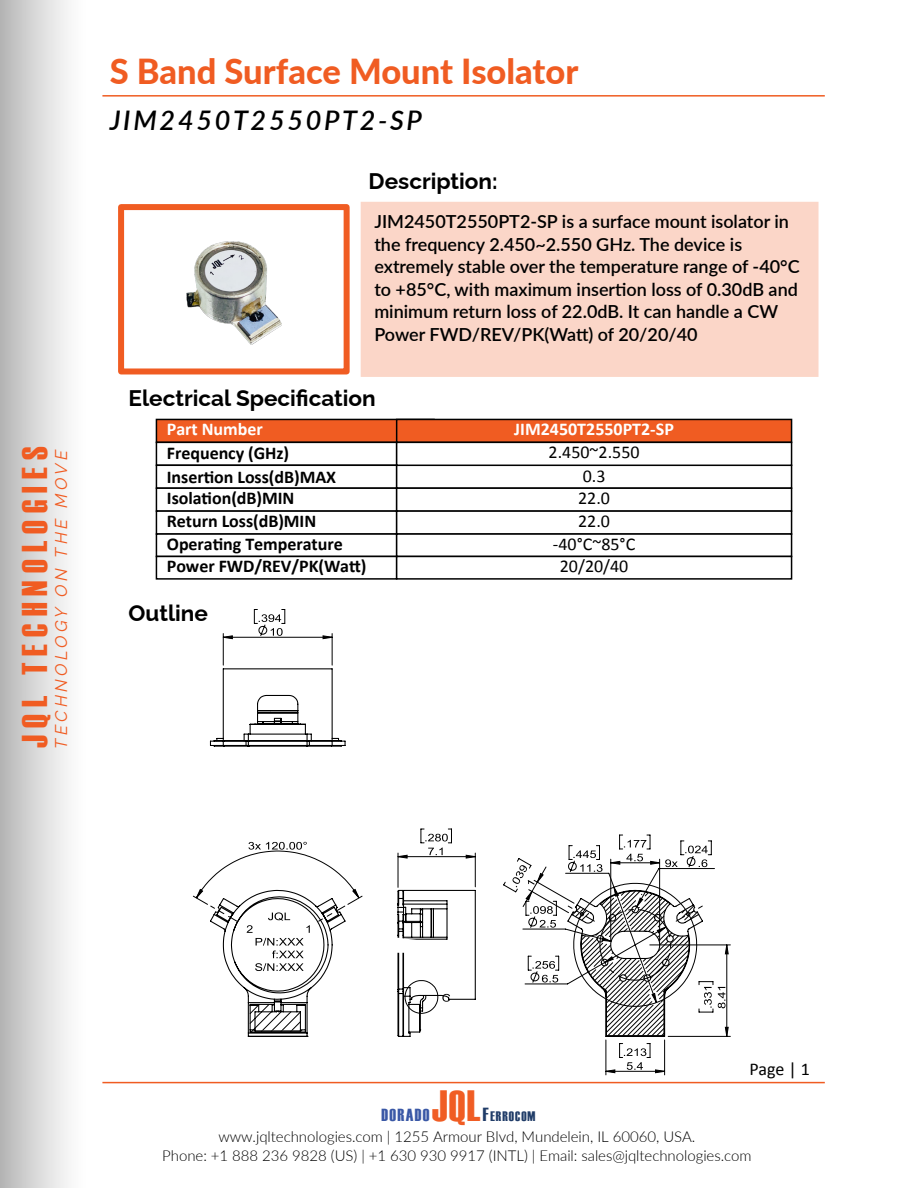
<style>
.page{position:relative;width:918px;height:1188px;background:#fff}
.page>*{position:absolute;margin:0;border:0;box-sizing:border-box;transform-origin:0 0}
.t1{font:43.65px "Haettenschweiler";color:#f05d24}
.t2{font:35.85px "Haettenschweiler";letter-spacing:.2em;color:#f05c22}
.t3{font:800 34.5px "Lato";color:#f05c22}
.t4{font:italic 600 27px "Lato";letter-spacing:.1em;color:#000}
.t5{font:100 22.5px "Raleway";color:#000}
.t6{font:600 18px/22.5px "Lato";color:#000}
.t7{font:700 18px "Calibri";letter-spacing:-.005em;color:#000}
.t8{font:18px/22.6px "Calibri";color:#000}
.t9{font:700 18px "Calibri";color:#fff}
.t10{font:17.4px "Haettenschweiler";letter-spacing:.075em;color:#3a58a6}
.t11{font:italic 17.1px "Raleway";letter-spacing:.2em;color:#f05c22}
.t12{font:300 15px "Lato";letter-spacing:-.005em;color:#000}
.t13{font:13.8px "Haettenschweiler";letter-spacing:.075em;color:#203c68}
.s1{font-size:18.9px}
</style>
<div class="page">
<div style="left:0;top:0;width:87px;height:1188px;background:linear-gradient(to right,#b7b7b7,#fff)"></div>
<hr style="left:102px;top:95px;width:723px;height:2px;background:#f05c22">
<hr style="left:102px;top:1082px;width:723px;height:1px;background:#f05c22">
<hr style="left:332px;top:634px;width:1px;height:31px;background:#000">
<hr style="left:223px;top:634px;width:1px;height:31px;background:#000">
<hr style="left:664px;top:1040px;width:1px;height:35px;background:#000">
<hr style="left:398px;top:853px;width:1px;height:34px;background:#000">
<hr style="left:475px;top:853px;width:1px;height:34px;background:#000">
<hr style="left:668px;top:1036px;width:62px;height:1px;background:#000">
<hr style="left:650px;top:945px;width:80px;height:1px;background:#000">
<svg style="left:222px;top:609px;width:111px;height:31px"></svg>
<svg style="left:605px;top:1043px;width:60px;height:31px"></svg>
<svg style="left:397px;top:829px;width:79px;height:30px"></svg>
<svg style="left:193px;top:842px;width:170px;height:195px"></svg>
<svg style="left:503px;top:840px;width:226px;height:197px"></svg>
<svg style="left:209px;top:668px;width:137px;height:79px"></svg>
<div style="left:361px;top:202px;width:458px;height:175px;background:#fbd6c8"></div>
<div style="left:118px;top:204px;width:232px;height:170px;border:6px solid #f05c22"></div>
<img style="left:186px;top:241px;width:95px;height:104px">
<div style="left:156px;top:419px;width:279px;height:24px;background:#f05c22;border:2px solid #000"></div>
<div style="left:396px;top:419px;width:396px;height:24px;background:#f05c22;border:2px solid #000"></div>
<div style="left:156px;top:442px;width:241px;height:24px;background:#fff;border:2px solid #000"></div>
<div style="left:156px;top:465px;width:241px;height:24px;background:#fff;border:2px solid #000"></div>
<div style="left:396px;top:465px;width:396px;height:24px;background:#fff"></div>
<div style="left:156px;top:487px;width:241px;height:25px;background:#fff;border:2px solid #000"></div>
<div style="left:396px;top:487px;width:396px;height:25px;background:#fff;border:2px solid #000"></div>
<div style="left:156px;top:510px;width:241px;height:25px;background:#fff;border:2px solid #000"></div>
<div style="left:396px;top:510px;width:396px;height:25px;background:#fff;border:2px solid #000"></div>
<div style="left:156px;top:533px;width:241px;height:24px;background:#fff;border:2px solid #000"></div>
<div style="left:396px;top:533px;width:396px;height:24px;background:#fff;border:2px solid #000"></div>
<div style="left:156px;top:556px;width:241px;height:24px;background:#fff;border:2px solid #000"></div>
<div style="left:396px;top:556px;width:396px;height:24px;background:#fff;border:2px solid #000"></div>
<div style="left:396px;top:442px;width:396px;height:24px;background:#fff;border:2px solid #000"></div>
<svg style="left:397px;top:889px;width:79px;height:148px"></svg>
<h2 class="t2" style="left:10px;top:748px;width:303px;rotate:-90deg">JQL TECHNOLOGIES</h2>
<p class="t11" style="left:47px;top:749px;width:300px;rotate:-90deg">TECHNOLOGY ON THE MOVE</p>
<h3 class="t3" style="left:110px;top:46px;width:470px">S Band Surface Mount Isolator</h3>
<h3 class="t4" style="left:110px;top:101px;width:314px">JIM2450T2550PT2-SP</h3>
<p class="t5" style="left:369px;top:163px;width:131px">Description:</p>
<p class="t6" style="left:374px;top:210px;width:427px">JIM2450T2550PT2-SP is a surface mount isolator in the frequency 2.450~2.550 GHz. The device is extremely stable over the temperature range of -40°C to +85°C, with maximum insertion loss of 0.30dB and minimum return loss of 22.0dB. It can handle a CW Power FWD/REV/PK(Watt) of 20/20/40</p>
<p class="t5" style="left:129px;top:380px;width:249px">Electrical Specification</p>
<p class="t9" style="left:167px;top:416px;width:97px">Part Number</p>
<p class="t7" style="left:167px;top:440px;width:124px">Frequency (GHz)</p>
<p class="t9" style="left:514px;top:417px;width:161px">JIM2450T2550PT2-SP</p>
<p class="t8" style="left:549px;top:441px;width:93px">2.450~2.550</p>
<p class="t7" style="left:167px;top:464px;width:171px">Insertion Loss(dB)MAX</p>
<p class="t8" style="left:578px;top:464px;width:33px">0.3<br>22.0<br>22.0</p>
<p class="t7" style="left:167px;top:486px;width:129px">Isolation(dB)MIN</p>
<p class="t7" style="left:167px;top:508px;width:151px">Return Loss(dB)MIN</p>
<p class="t7" style="left:167px;top:531px;width:177px">Operating Temperature</p>
<p class="t8" style="left:553px;top:532px;width:84px;text-align:center">-40°C~85°C<br>20/20/40</p>
<p class="t7" style="left:167px;top:554px;width:201px">Power FWD/REV/PK(Watt)</p>
<p class="t5" style="left:129px;top:595px;width:81px">Outline</p>
<p class="t8" style="left:749px;top:1057px;width:62px">Page | 1</p>
<h1 class="t1" style="left:432px;top:1076px;width:50px">JQL</h1>
<p class="t13" style="left:483px;top:1107px;width:54px"><span class="s1">F</span>ERROCOM</p>
<p class="t12" style="left:162px;top:1145px;width:591px">Phone: +1 888 236 9828 (US) | +1 630 930 9917 (INTL) | Email: sales@jqltechnologies.com</p>
<p class="t10" style="left:381px;top:1104px;width:49px">DORADO</p>
<p class="t12" style="left:218px;top:1126px;width:479px">www.jqltechnologies.com | 1255 Armour Blvd, Mundelein, IL 60060, USA.</p>
</div>
